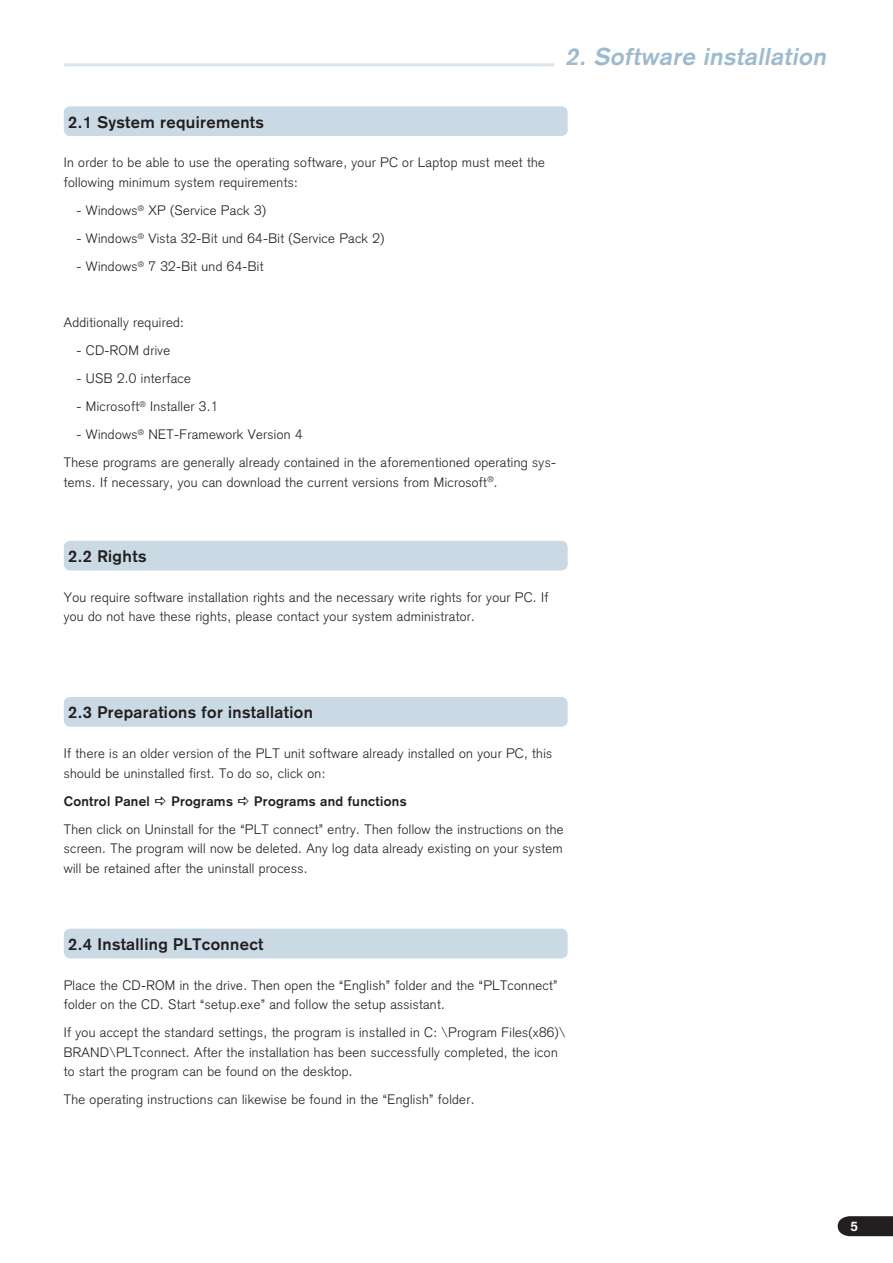
<style>
.page{position:relative;width:893px;height:1263px;background:#fff}
.page>*{position:absolute;margin:0;border:0;box-sizing:border-box;transform-origin:0 0}
.t1{font:italic 700 24px "Akzidenz Grotesk";color:#9dbacf}
.t2{font:700 16.5px "Akzidenz Grotesk";letter-spacing:.025em;color:#231f20}
.t3{font:300 13.5px/19.5px "Akzidenz Grotesk";letter-spacing:.025em;color:#231f20}
.t4{font:700 13.5px "Akzidenz Grotesk";letter-spacing:.025em;color:#231f20}
.t5{font:700 13.5px "Akzidenz Grotesk";color:#fff}
</style>
<div class="page">
<hr style="left:64px;top:63px;width:490px;height:3px;background:#dae4ec">
<div style="left:64px;top:106px;width:504px;height:30px;background:#cadae5;border-radius:6px"></div>
<div style="left:64px;top:541px;width:504px;height:29px;background:#cadae5;border-radius:6px"></div>
<div style="left:64px;top:929px;width:504px;height:29px;background:#cadae5;border-radius:6px"></div>
<div style="left:64px;top:697px;width:504px;height:30px;background:#cadae5;border-radius:6px"></div>
<svg style="left:838px;top:1216px;width:55px;height:20px"></svg>
<h1 class="t1" style="left:565px;top:43px;width:267px">2. Software installation</h1>
<p class="t2" style="left:68px;top:112px;width:197px">2.1 System requirements</p>
<p class="t3" style="left:64px;top:153px;width:483px">In order to be able to use the operating software, your PC or Laptop must meet the following minimum system requirements:</p>
<p class="t3" style="left:77px;top:201px;width:191px">- Windows<sup>®</sup> XP (Service Pack 3)</p>
<p class="t3" style="left:77px;top:229px;width:309px">- Windows<sup>®</sup> Vista 32-Bit und 64-Bit (Service Pack 2)</p>
<p class="t3" style="left:77px;top:257px;width:189px">- Windows<sup>®</sup> 7 32-Bit und 64-Bit</p>
<p class="t3" style="left:64px;top:313px;width:122px">Additionally required:</p>
<p class="t3" style="left:77px;top:341px;width:95px">- CD-ROM drive</p>
<p class="t3" style="left:77px;top:369px;width:116px">- USB 2.0 interface</p>
<p class="t3" style="left:77px;top:397px;width:143px">- Microsoft<sup>®</sup> Installer 3.1</p>
<p class="t3" style="left:64px;top:420px;width:494px;line-height:28px;text-indent:13px">- Windows<sup>®</sup> NET-Framework Version 4<br>These programs are generally already contained in the aforementioned operating sys-</p>
<p class="t3" style="left:64px;top:472px;width:435px">tems. If necessary, you can download the current versions from Microsoft<sup>®</sup>.</p>
<p class="t2" style="left:68px;top:546px;width:80px">2.2 Rights</p>
<p class="t3" style="left:64px;top:588px;width:486px">You require software installation rights and the necessary write rights for your PC. If you do not have these rights, please contact your system administrator.</p>
<p class="t2" style="left:68px;top:703px;width:246px">2.3 Preparations for installation</p>
<p class="t3" style="left:64px;top:744px;width:490px">If there is an older version of the PLT unit software already installed on your PC, this should be uninstalled first. To do so, click on:</p>
<p class="t4" style="left:64px;top:793px;width:88px">Control Panel</p>
<p class="t4" style="left:171px;top:793px;width:63px">Programs</p>
<p class="t4" style="left:254px;top:793px;width:154px">Programs and functions</p>
<p class="t3" style="left:64px;top:819px;width:501px;text-align:justify">Then click on Uninstall for the “PLT connect” entry. Then follow the instructions on the screen. The program will now be deleted. Any log data already existing on your system will be retained after the uninstall process.</p>
<p class="t2" style="left:68px;top:934px;width:197px">2.4 Installing PLTconnect</p>
<p class="t3" style="left:64px;top:975px;width:495px">Place the CD-ROM in the drive. Then open the “English” folder and the “PLTconnect” folder on the CD. Start “setup.exe” and follow the setup assistant.</p>
<p class="t3" style="left:64px;top:1023px;width:503px">If you accept the standard settings, the program is installed in C: \Program Files(x86)\<br>BRAND\PLTconnect. After the installation has been successfully completed, the icon to start the program can be found on the desktop.</p>
<p class="t3" style="left:64px;top:1090px;width:412px">The operating instructions can likewise be found in the “English” folder.</p>
<p class="t5" style="left:850px;top:1219px;width:9px">5</p>
</div>
